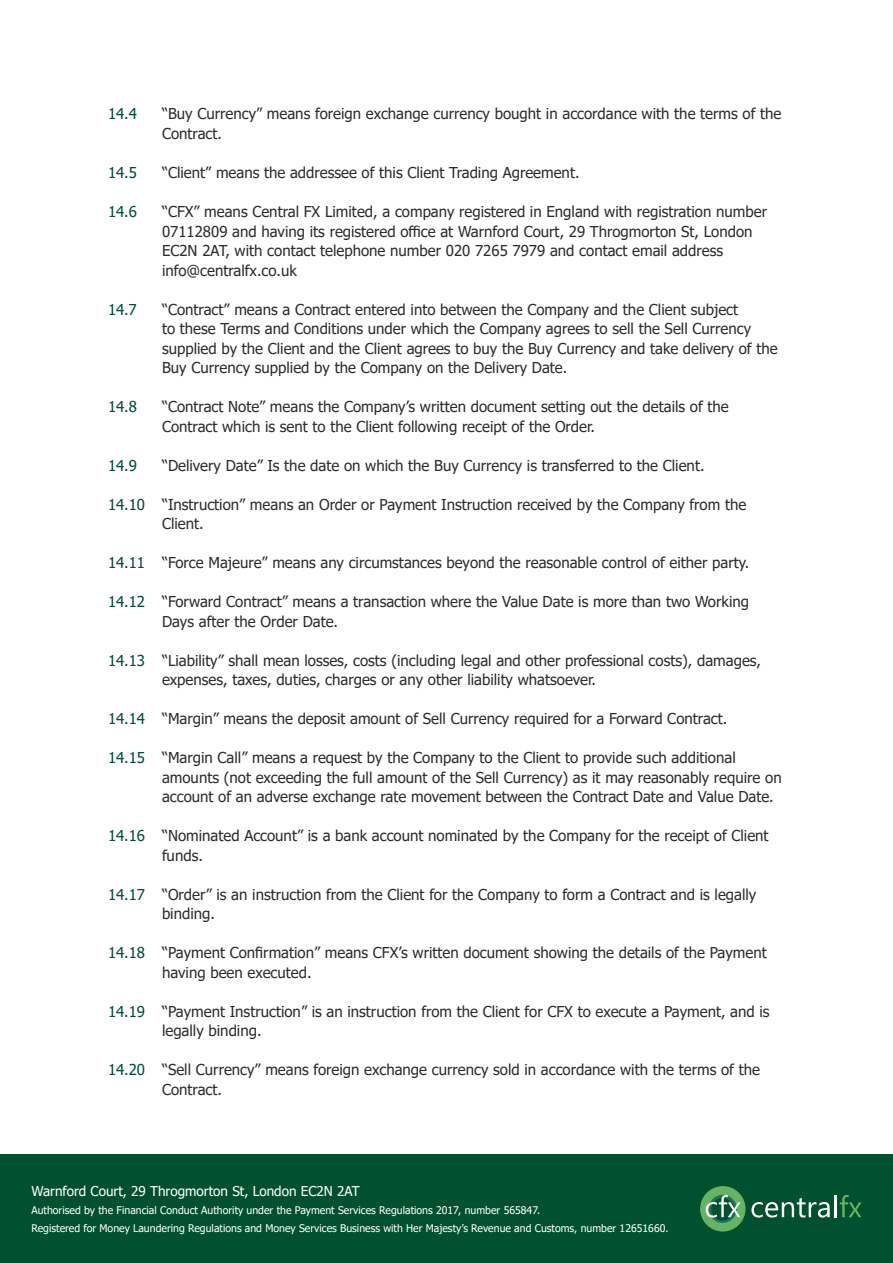
<style>
.page{position:relative;width:893px;height:1263px;background:#fff}
.page>*{position:absolute;margin:0;border:0;box-sizing:border-box;transform-origin:0 0}
.t1{font:15px/19.5px "Tahoma";color:#2d2d2d}
.t2{font:15px "Tahoma";color:#015030}
.t3{font:13.5px "Tahoma";color:#fff}
.t4{font:10.5px/17.5px "Tahoma";color:#fff}
.s1{color:#015030}
</style>
<div class="page">
<div style="left:0;top:1155px;width:893px;height:108px;background:#015030"></div>
<div style="left:700px;top:1186px;width:45px;height:45px;background:#66b361;border-radius:50%"></div>
<svg style="left:751px;top:1198px;width:79px;height:19px"></svg>
<hr style="left:834px;top:1195px;width:2px;height:22px;background:#fff">
<svg style="left:840px;top:1195px;width:21px;height:22px"></svg>
<svg style="left:709px;top:1195px;width:28px;height:28px"></svg>
<svg style="left:711px;top:1198px;width:23px;height:22px"></svg>
<svg style="left:706px;top:1195px;width:35px;height:22px"></svg>
<p class="t2" style="left:108px;top:104px;width:30px">14.4</p>
<p class="t1" style="left:162px;top:105px;width:621px">“Buy Currency” means foreign exchange currency bought in accordance with the terms of the<br>Contract.</p>
<p class="t2" style="left:108px;top:162px;width:30px">14.5</p>
<p class="t1" style="left:162px;top:164px;width:419px">“Client” means the addressee of this Client Trading Agreement.</p>
<p class="t2" style="left:108px;top:201px;width:30px">14.6</p>
<p class="t1" style="left:162px;top:203px;width:607px">“CFX” means Central FX Limited, a company registered in England with registration number 07112809 and having its registered office at Warnford Court, 29 Throgmorton St, London EC2N 2AT, with contact telephone number 020 7265 7979 and contact email address info@centralfx.co.uk</p>
<p class="t2" style="left:108px;top:299px;width:30px">14.7</p>
<p class="t1" style="left:162px;top:300px;width:617px">“Contract” means a Contract entered into between the Company and the Client subject<br>to these Terms and Conditions under which the Company agrees to sell the Sell Currency supplied by the Client and the Client agrees to buy the Buy Currency and take delivery of the Buy Currency supplied by the Company on the Delivery Date.</p>
<p class="t2" style="left:108px;top:396px;width:30px">14.8</p>
<p class="t1" style="left:162px;top:398px;width:568px">“Contract Note” means the Company’s written document setting out the details of the<br>Contract which is sent to the Client following receipt of the Order.</p>
<p class="t2" style="left:108px;top:455px;width:30px">14.9</p>
<p class="t1" style="left:162px;top:456px;width:544px">“Delivery Date” Is the date on which the Buy Currency is transferred to the Client.</p>
<p class="t1" style="left:162px;top:495px;width:586px;text-indent:-54px"><span class="s1">14.10</span> “Instruction” means an Order or Payment Instruction received by the Company from the<br>Client.</p>
<p class="t1" style="left:108px;top:554px;width:643px"><span class="s1">14.11</span> “Force Majeure” means any circumstances beyond the reasonable control of either party.</p>
<p class="t1" style="left:162px;top:593px;width:589px;text-indent:-54px"><span class="s1">14.12</span> “Forward Contract” means a transaction where the Value Date is more than two Working<br>Days after the Order Date.</p>
<p class="t1" style="left:162px;top:651px;width:601px;text-indent:-54px"><span class="s1">14.13</span> “Liability” shall mean losses, costs (including legal and other professional costs), damages, expenses, taxes, duties, charges or any other liability whatsoever.</p>
<p class="t1" style="left:108px;top:710px;width:621px"><span class="s1">14.14</span> “Margin” means the deposit amount of Sell Currency required for a Forward Contract.</p>
<p class="t1" style="left:162px;top:749px;width:621px;text-indent:-54px"><span class="s1">14.15</span> “Margin Call” means a request by the Company to the Client to provide such additional amounts (not exceeding the full amount of the Sell Currency) as it may reasonably require on account of an adverse exchange rate movement between the Contract Date and Value Date.</p>
<p class="t1" style="left:162px;top:827px;width:608px;text-indent:-54px"><span class="s1">14.16</span> “Nominated Account” is a bank account nominated by the Company for the receipt of Client funds.</p>
<p class="t1" style="left:162px;top:885px;width:596px;text-indent:-54px"><span class="s1">14.17</span> “Order” is an instruction from the Client for the Company to form a Contract and is legally binding.</p>
<p class="t1" style="left:162px;top:944px;width:606px;text-indent:-54px"><span class="s1">14.18</span> “Payment Confirmation” means CFX’s written document showing the details of the Payment having been executed.</p>
<p class="t1" style="left:162px;top:1002px;width:609px;text-indent:-54px"><span class="s1">14.19</span> “Payment Instruction” is an instruction from the Client for CFX to execute a Payment, and is legally binding.</p>
<p class="t1" style="left:162px;top:1061px;width:599px;text-indent:-54px"><span class="s1">14.20</span> “Sell Currency” means foreign exchange currency sold in accordance with the terms of the<br>Contract.</p>
<p class="t3" style="left:31px;top:1182px;width:330px">Warnford Court, 29 Throgmorton St, London EC2N 2AT</p>
<p class="t4" style="left:31px;top:1202px;width:639px">Authorised by the Financial Conduct Authority under the Payment Services Regulations 2017, number 565847.<br>Registered for Money Laundering Regulations and Money Services Business with Her Majesty’s Revenue and Customs, number 12651660.</p>
</div>
